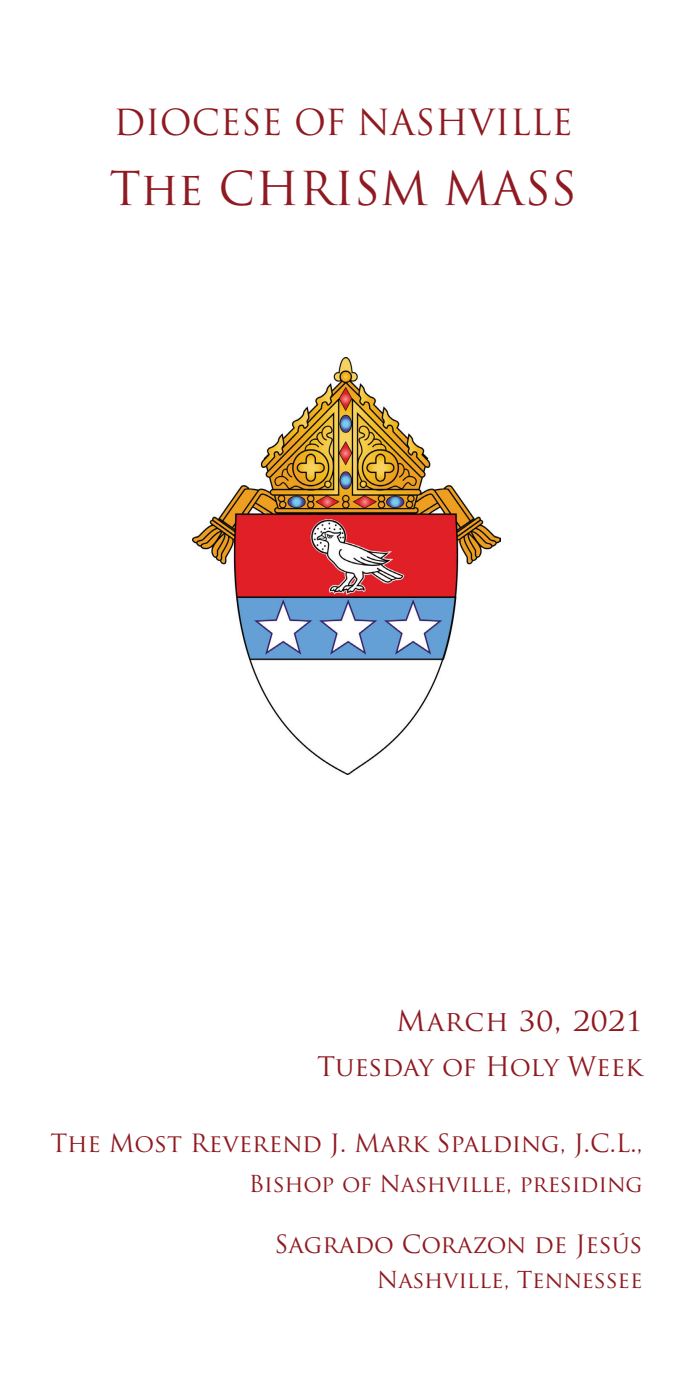
<style>
.page{position:relative;width:693px;height:1388px;background:#fff}
.page>*{position:absolute;margin:0;border:0;box-sizing:border-box;transform-origin:0 0}
.t1{font:45.5px "Trajan Pro";letter-spacing:.005em;color:#8f1a21}
.t2{font:35px "Trajan Pro";color:#8f1a21}
.t3{font:31.5px "Trajan Pro";letter-spacing:.02em;color:#8f1a21}
.t4{font:26.25px "Trajan Pro";letter-spacing:-.01em;color:#8f1a21}
.t5{font:24.5px "Trajan Pro";color:#8f1a21}
.t6{font:22.75px "Trajan Pro";letter-spacing:-.005em;color:#8f1a21}
.s1{font-size:28px}
</style>
<div class="page">
<img style="left:192px;top:357px;width:309px;height:417px">
<h2 class="t2" style="left:113px;top:100px;width:461px">DIOCESE OF NASHVILLE</h2>
<h1 class="t1" style="left:110px;top:160px;width:468px">The CHRISM MASS</h1>
<p class="t3" style="left:396px;top:999px;width:248px"><span class="s1">March</span> 30, 2021</p>
<p class="t4" style="left:317px;top:1049px;width:327px">Tuesday of Holy Week</p>
<p class="t5" style="left:51px;top:1127px;width:593px">The Most Reverend J. Mark Spalding, J.C.L.,</p>
<p class="t6" style="left:249px;top:1169px;width:395px">Bishop of Nashville, presiding</p>
<p class="t5" style="left:274px;top:1228px;width:369px">Sagrado Corazon de Jesús</p>
<p class="t6" style="left:377px;top:1265px;width:267px">Nashville, Tennessee</p>
</div>
